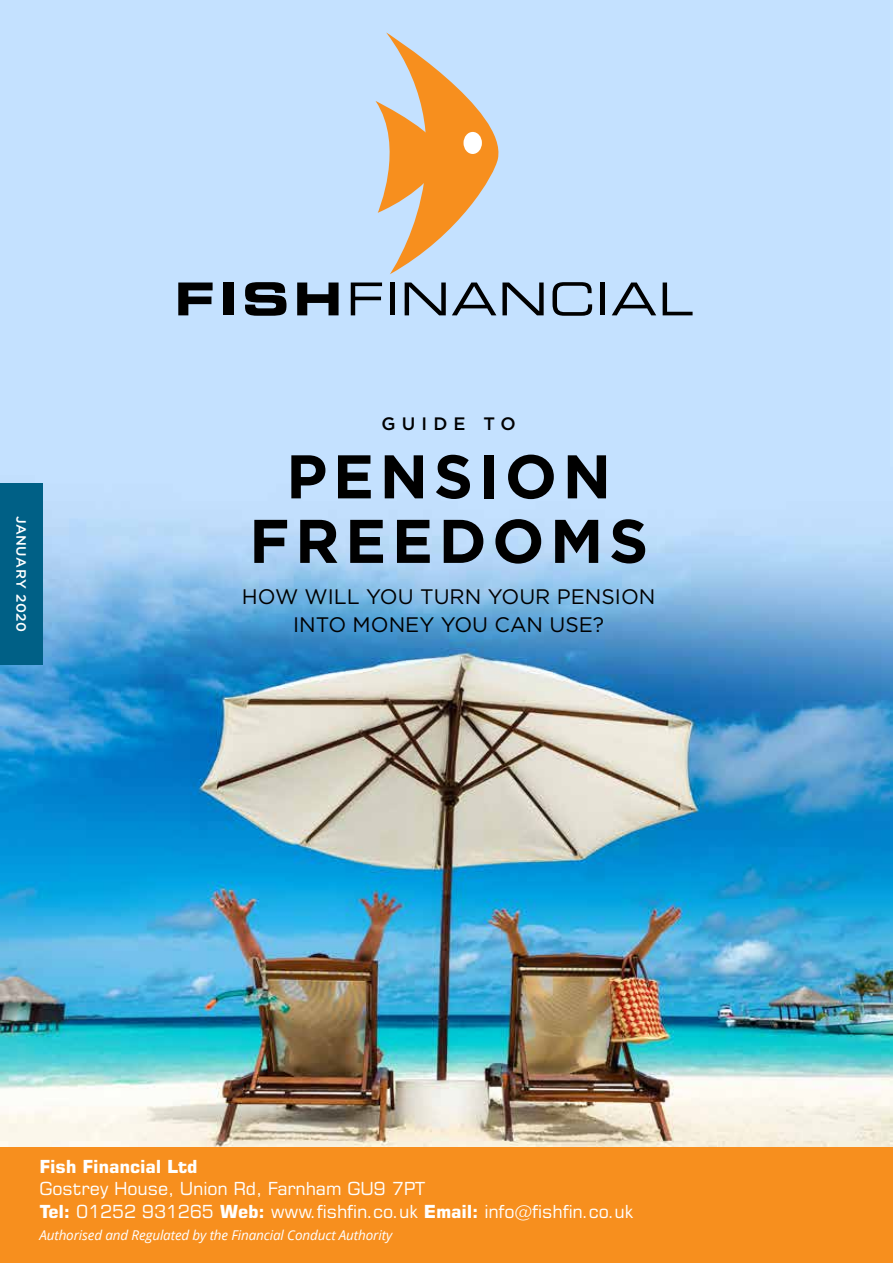
<style>
.page{position:relative;width:893px;height:1263px;background:#fff}
.page>*{position:absolute;margin:0;border:0;box-sizing:border-box;transform-origin:0 0}
.t1{font:700 61.5px/64.5px "Gotham HTF";letter-spacing:.09em;color:#000;text-align:center}
.t2{font:21px/27.6px "Gotham HTF";color:#000;text-align:center}
.t3{font:18px/22.5px "Square 721 BT";letter-spacing:-.01em;color:#fff}
.t4{font:700 18px "Square 721 BT";letter-spacing:-.01em;color:#fff}
.t5{font:500 18px "Gotham HTF";letter-spacing:.34em;color:#000}
.t6{font:italic 13.5px "Open Sans";letter-spacing:-.01em;color:#fff}
.t7{font:500 13.5px "Gotham HTF";letter-spacing:.04em;color:#fff}
.s1{font-weight:700}
</style>
<div class="page">
<img style="left:0;top:0;width:893px;height:1147px">
<div style="left:0;top:483px;width:43px;height:182px;background:#006086"></div>
<div style="left:0;top:1147px;width:893px;height:116px;background:#f78f1e"></div>
<svg style="left:375px;top:32px;width:133px;height:242px"></svg>
<div style="left:463px;top:132px;width:19px;height:22px;background:#fff;border-radius:50%"></div>
<svg style="left:178px;top:282px;width:35px;height:33px"></svg>
<div style="left:224px;top:282px;width:10px;height:33px;background:#000"></div>
<svg style="left:245px;top:282px;width:41px;height:34px"></svg>
<svg style="left:297px;top:282px;width:42px;height:33px"></svg>
<svg style="left:351px;top:282px;width:31px;height:33px"></svg>
<div style="left:390px;top:282px;width:5px;height:33px;background:#000"></div>
<svg style="left:405px;top:282px;width:41px;height:33px"></svg>
<svg style="left:452px;top:282px;width:44px;height:33px"></svg>
<svg style="left:502px;top:282px;width:42px;height:33px"></svg>
<svg style="left:552px;top:282px;width:40px;height:34px"></svg>
<hr style="left:601px;top:282px;width:4px;height:33px;background:#000">
<svg style="left:612px;top:282px;width:44px;height:33px"></svg>
<svg style="left:663px;top:282px;width:30px;height:33px"></svg>
<p class="t7" style="left:29px;top:516px;width:118px;rotate:90deg">JANUARY 2020</p>
<p class="t5" style="left:382px;top:413px;width:136px">GUIDE TO</p>
<h1 class="t1" style="left:249px;top:443px;width:401px">PENSION<br>FREEDOMS</h1>
<p class="t2" style="left:242px;top:583px;width:415px">HOW WILL YOU TURN YOUR PENSION<br>INTO MONEY YOU CAN USE?</p>
<p class="t4" style="left:39px;top:1155px;width:160px">Fish Financial Ltd</p>
<p class="t3" style="left:39px;top:1177px;width:596px">Gostrey House, Union Rd, Farnham GU9 7PT<br><span class="s1">Tel:</span> 01252 931265 <span class="s1">Web:</span> www.fishfin.co.uk <span class="s1">Email:</span> info@fishfin.co.uk</p>
<p class="t6" style="left:39px;top:1225px;width:354px">Authorised and Regulated by the Financial Conduct Authority</p>
</div>
